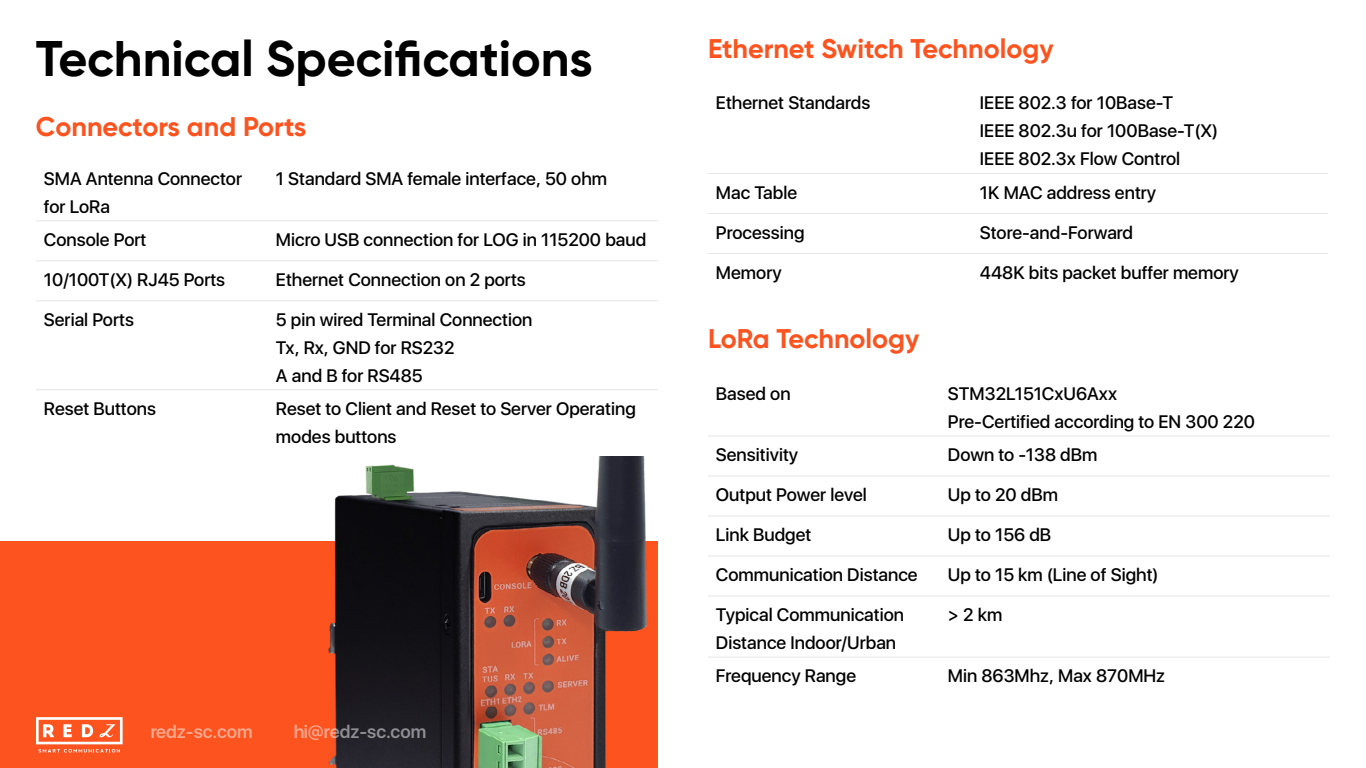
<style>
.page{position:relative;width:1366px;height:768px;background:#fff}
.page>*{position:absolute;margin:0;border:0;box-sizing:border-box;transform-origin:0 0}
.t1{font:700 50px "Gilroy";color:#000}
.t2{font:700 27px "Gilroy";color:#fd531f}
.t3{font:500 18px/28px "SFUI Display";color:#000}
.t4{font:600 18px "SFUI Display";color:#fff}
</style>
<div class="page">
<div style="left:0;top:542px;width:658px;height:226px;background:#fd531f"></div>
<img style="left:227px;top:456px;width:431px;height:312px">
<svg style="left:36px;top:717px;width:87px;height:36px"></svg>
<hr style="left:708px;top:173px;width:264px;height:1px;background:#e6e6e6">
<hr style="left:972px;top:173px;width:356px;height:1px;background:#e6e6e6">
<hr style="left:708px;top:213px;width:264px;height:1px;background:#e6e6e6">
<hr style="left:972px;top:213px;width:356px;height:1px;background:#e6e6e6">
<hr style="left:708px;top:253px;width:264px;height:1px;background:#e6e6e6">
<hr style="left:972px;top:253px;width:356px;height:1px;background:#e6e6e6">
<hr style="left:708px;top:436px;width:232px;height:1px;background:#e6e6e6">
<hr style="left:940px;top:436px;width:390px;height:1px;background:#e6e6e6">
<hr style="left:708px;top:476px;width:232px;height:1px;background:#e6e6e6">
<hr style="left:940px;top:476px;width:390px;height:1px;background:#e6e6e6">
<hr style="left:708px;top:516px;width:232px;height:1px;background:#e6e6e6">
<hr style="left:940px;top:516px;width:390px;height:1px;background:#e6e6e6">
<hr style="left:708px;top:556px;width:232px;height:1px;background:#e6e6e6">
<hr style="left:940px;top:556px;width:390px;height:1px;background:#e6e6e6">
<hr style="left:708px;top:596px;width:232px;height:1px;background:#e6e6e6">
<hr style="left:940px;top:596px;width:390px;height:1px;background:#e6e6e6">
<hr style="left:708px;top:657px;width:232px;height:1px;background:#e6e6e6">
<hr style="left:940px;top:657px;width:390px;height:1px;background:#e6e6e6">
<hr style="left:36px;top:220px;width:232px;height:1px;background:#e6e6e6">
<hr style="left:268px;top:220px;width:390px;height:1px;background:#e6e6e6">
<hr style="left:36px;top:260px;width:232px;height:1px;background:#e6e6e6">
<hr style="left:268px;top:260px;width:390px;height:1px;background:#e6e6e6">
<hr style="left:36px;top:300px;width:232px;height:1px;background:#e6e6e6">
<hr style="left:268px;top:300px;width:390px;height:1px;background:#e6e6e6">
<hr style="left:36px;top:389px;width:232px;height:1px;background:#e6e6e6">
<hr style="left:268px;top:389px;width:390px;height:1px;background:#e6e6e6">
<h1 class="t1" style="left:36px;top:27px;width:558px">Technical Specifications</h1>
<h2 class="t2" style="left:708px;top:31px;width:347px">Ethernet Switch Technology</h2>
<h2 class="t2" style="left:36px;top:109px;width:272px">Connectors and Ports</h2>
<p class="t3" style="left:44px;top:165px;width:200px">SMA Antenna Connector for LoRa</p>
<p class="t3" style="left:276px;top:165px;width:333px">1 Standard SMA female interface, 50 ohm</p>
<p class="t3" style="left:44px;top:226px;width:104px">Console Port</p>
<p class="t3" style="left:276px;top:226px;width:372px">Micro USB connection for LOG in 115200 baud</p>
<p class="t3" style="left:44px;top:266px;width:183px">10/100T(X) RJ45 Ports</p>
<p class="t3" style="left:276px;top:266px;width:251px">Ethernet Connection on 2 ports</p>
<p class="t3" style="left:44px;top:306px;width:92px">Serial Ports</p>
<p class="t3" style="left:276px;top:306px;width:258px">5 pin wired Terminal Connection<br>Tx, Rx, GND for RS232<br>A and B for RS485</p>
<p class="t3" style="left:44px;top:395px;width:114px">Reset Buttons</p>
<p class="t3" style="left:276px;top:395px;width:361px">Reset to Client and Reset to Server Operating modes buttons</p>
<p class="t4" style="left:150px;top:719px;width:104px">redz-sc.com</p>
<p class="t4" style="left:293px;top:719px;width:135px">hi@redz-sc.com</p>
<p class="t3" style="left:716px;top:90px;width:156px">Ethernet Standards</p>
<p class="t3" style="left:980px;top:90px;width:240px">IEEE 802.3 for 10Base-T<br>IEEE 802.3u for 100Base-T(X)<br>IEEE 802.3x Flow Control</p>
<p class="t3" style="left:716px;top:179px;width:83px">Mac Table</p>
<p class="t3" style="left:980px;top:179px;width:178px">1K MAC address entry</p>
<p class="t3" style="left:716px;top:219px;width:90px">Processing</p>
<p class="t3" style="left:980px;top:219px;width:155px">Store-and-Forward</p>
<p class="t3" style="left:716px;top:259px;width:67px">Memory</p>
<p class="t3" style="left:980px;top:259px;width:260px">448K bits packet buffer memory</p>
<h2 class="t2" style="left:708px;top:322px;width:213px">LoRa Technology</h2>
<p class="t3" style="left:716px;top:381px;width:76px">Based on</p>
<p class="t3" style="left:948px;top:381px;width:309px">STM32L151CxU6Axx<br>Pre-Certified according to EN 300 220</p>
<p class="t3" style="left:716px;top:442px;width:84px">Sensitivity</p>
<p class="t3" style="left:948px;top:442px;width:151px">Down to -138 dBm</p>
<p class="t3" style="left:716px;top:482px;width:153px">Output Power level</p>
<p class="t3" style="left:948px;top:482px;width:112px">Up to 20 dBm</p>
<p class="t3" style="left:716px;top:522px;width:97px">Link Budget</p>
<p class="t3" style="left:948px;top:522px;width:105px">Up to 156 dB</p>
<p class="t3" style="left:716px;top:562px;width:203px">Communication Distance</p>
<p class="t3" style="left:948px;top:562px;width:212px">Up to 15 km (Line of Sight)</p>
<p class="t3" style="left:716px;top:602px;width:190px">Typical Communication<br>Distance Indoor/Urban</p>
<p class="t3" style="left:948px;top:602px;width:56px">&gt; 2 km</p>
<p class="t3" style="left:716px;top:663px;width:142px">Frequency Range</p>
<p class="t3" style="left:948px;top:663px;width:219px">Min 863Mhz, Max 870MHz</p>
</div>
